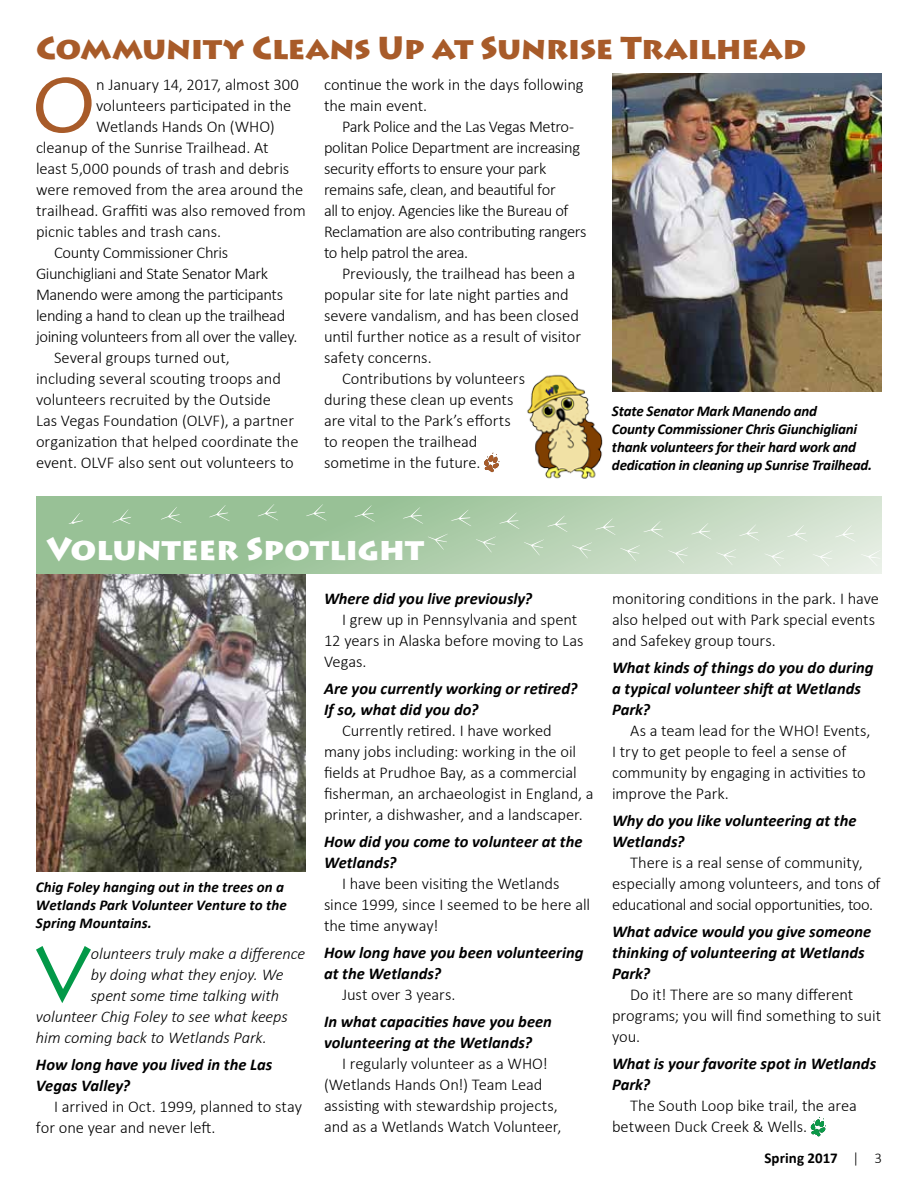
<style>
.page{position:relative;width:918px;height:1188px;background:#fff}
.page>*{position:absolute;margin:0;border:0;box-sizing:border-box;transform-origin:0 0}
.t1{font:76.2px "Lithos Pro";color:#039948}
.t2{font:76.2px "Lithos Pro";color:#a85b29}
.t3{font:900 31.5px "Lithos Pro";letter-spacing:-.015em;color:#a85b29}
.t4{font:900 31.5px "Lithos Pro";letter-spacing:-.005em;color:#fff}
.t5{font:300 16.5px/21px "Calibri";letter-spacing:-.005em;color:#000}
.t6{font:italic 700 16.5px/21px "Calibri";color:#000}
.t7{font:300 16.5px/21px "Calibri";letter-spacing:-.025em;color:#000}
.t8{font:italic 300 16.5px "Calibri";letter-spacing:-.005em;color:#000}
.t9{font:italic 700 15px/18px "Calibri";letter-spacing:-.015em;color:#000}
.t10{font:italic 700 15px/18px "Calibri";letter-spacing:.005em;color:#000}
.t11{font:700 15px "Calibri";letter-spacing:.005em;color:#000}
.s1{font-weight:300}
</style>
<div class="page">
<svg style="left:811px;top:1117px;width:15px;height:19px"></svg>
<img style="left:36px;top:574px;width:270px;height:298px">
<img style="left:612px;top:73px;width:270px;height:318px">
<svg style="left:36px;top:497px;width:846px;height:77px;background:#b0cead"></svg>
<svg style="left:484px;top:453px;width:15px;height:19px"></svg>
<svg style="left:64px;top:513px;width:21px;height:16px"></svg>
<svg style="left:54px;top:539px;width:9px;height:17px"></svg>
<svg style="left:112px;top:509px;width:21px;height:16px"></svg>
<svg style="left:91px;top:536px;width:20px;height:16px"></svg>
<svg style="left:161px;top:507px;width:21px;height:16px"></svg>
<svg style="left:139px;top:533px;width:20px;height:16px"></svg>
<svg style="left:209px;top:505px;width:21px;height:16px"></svg>
<svg style="left:187px;top:530px;width:20px;height:17px"></svg>
<svg style="left:257px;top:504px;width:21px;height:16px"></svg>
<svg style="left:235px;top:529px;width:20px;height:17px"></svg>
<svg style="left:306px;top:504px;width:21px;height:16px"></svg>
<svg style="left:284px;top:529px;width:19px;height:17px"></svg>
<svg style="left:354px;top:505px;width:21px;height:17px"></svg>
<svg style="left:332px;top:530px;width:20px;height:16px"></svg>
<svg style="left:403px;top:507px;width:20px;height:17px"></svg>
<svg style="left:380px;top:531px;width:20px;height:17px"></svg>
<svg style="left:451px;top:510px;width:21px;height:16px"></svg>
<svg style="left:428px;top:534px;width:20px;height:16px"></svg>
<svg style="left:499px;top:512px;width:21px;height:17px"></svg>
<svg style="left:476px;top:536px;width:20px;height:17px"></svg>
<svg style="left:547px;top:515px;width:21px;height:17px"></svg>
<svg style="left:524px;top:539px;width:20px;height:17px"></svg>
<svg style="left:595px;top:518px;width:21px;height:17px"></svg>
<svg style="left:572px;top:542px;width:20px;height:17px"></svg>
<svg style="left:643px;top:521px;width:21px;height:16px"></svg>
<svg style="left:620px;top:545px;width:20px;height:16px"></svg>
<svg style="left:691px;top:523px;width:21px;height:16px"></svg>
<svg style="left:668px;top:547px;width:20px;height:17px"></svg>
<svg style="left:739px;top:524px;width:21px;height:17px"></svg>
<svg style="left:716px;top:549px;width:20px;height:16px"></svg>
<svg style="left:787px;top:525px;width:21px;height:16px"></svg>
<svg style="left:765px;top:550px;width:19px;height:16px"></svg>
<svg style="left:835px;top:525px;width:21px;height:16px"></svg>
<svg style="left:813px;top:550px;width:20px;height:17px"></svg>
<svg style="left:861px;top:550px;width:20px;height:16px"></svg>
<img style="left:527px;top:374px;width:76px;height:105px">
<h2 class="t3" style="left:36px;top:28px;width:772px">Community Cleans Up at Sunrise Trailhead</h2>
<h1 class="t2" style="left:31px;top:62px;width:66px">O</h1>
<p class="t5" style="left:96px;top:74px;width:204px">n January 14, 2017, almost 300</p>
<p class="t5" style="left:96px;top:95px;width:197px">volunteers participated in the</p>
<p class="t5" style="left:96px;top:116px;width:180px">Wetlands Hands On (WHO)</p>
<p class="t5" style="left:36px;top:137px;width:234px">cleanup of the Sunrise Trailhead. At</p>
<p class="t5" style="left:36px;top:158px;width:255px">least 5,000 pounds of trash and debris</p>
<p class="t5" style="left:36px;top:179px;width:269px">were removed from the area around the</p>
<p class="t5" style="left:36px;top:200px;width:271px">trailhead. Graffiti was also removed from</p>
<p class="t5" style="left:36px;top:221px;width:187px">picnic tables and trash cans.</p>
<p class="t7" style="left:54px;top:242px;width:176px">County Commissioner Chris</p>
<p class="t7" style="left:36px;top:263px;width:234px">Giunchigliani and State Senator Mark</p>
<p class="t7" style="left:36px;top:284px;width:249px">Manendo were among the participants</p>
<p class="t7" style="left:36px;top:305px;width:251px">lending a hand to clean up the trailhead</p>
<p class="t7" style="left:36px;top:326px;width:263px">joining volunteers from all over the valley.</p>
<p class="t5" style="left:54px;top:347px;width:177px">Several groups turned out,</p>
<p class="t5" style="left:36px;top:368px;width:247px">including several scouting troops and</p>
<p class="t5" style="left:36px;top:389px;width:236px">volunteers recruited by the Outside</p>
<p class="t5" style="left:36px;top:410px;width:260px">Las Vegas Foundation (OLVF), a partner</p>
<p class="t5" style="left:36px;top:431px;width:264px">organization that helped coordinate the</p>
<p class="t5" style="left:36px;top:452px;width:259px">event. OLVF also sent out volunteers to</p>
<p class="t5" style="left:324px;top:74px;width:261px">continue the work in the days following the main event.</p>
<p class="t7" style="left:324px;top:116px;width:264px;text-indent:18px">Park Police and the Las Vegas Metro&shy;politan Police Department are increasing security efforts to ensure your park remains safe, clean, and beautiful for<br>all to enjoy. Agencies like the Bureau of Reclamation are also contributing rangers to help patrol the area.</p>
<p class="t5" style="left:342px;top:263px;width:235px">Previously, the trailhead has been a</p>
<p class="t5" style="left:324px;top:284px;width:246px">popular site for late night parties and</p>
<p class="t5" style="left:324px;top:305px;width:256px">severe vandalism, and has been closed</p>
<p class="t5" style="left:324px;top:326px;width:259px">until further notice as a result of visitor</p>
<p class="t5" style="left:324px;top:347px;width:109px">safety concerns.</p>
<p class="t5" style="left:342px;top:368px;width:185px">Contributions by volunteers</p>
<p class="t5" style="left:324px;top:389px;width:191px">during these clean up events</p>
<p class="t5" style="left:324px;top:410px;width:189px">are vital to the Park’s efforts</p>
<p class="t5" style="left:324px;top:431px;width:155px">to reopen the trailhead</p>
<p class="t5" style="left:324px;top:452px;width:158px">sometime in the future.</p>
<p class="t9" style="left:612px;top:402px;width:262px">State Senator Mark Manendo and<br>County Commissioner Chris Giunchigliani thank volunteers for their hard work and dedication in cleaning up Sunrise Trailhead.</p>
<h2 class="t4" style="left:46px;top:530px;width:379px">Volunteer Spotlight</h2>
<p class="t10" style="left:36px;top:878px;width:252px">Chig Foley hanging out in the trees on a<br>Wetlands Park Volunteer Venture to the<br>Spring Mountains.</p>
<h1 class="t1" style="left:35px;top:930px;width:57px">V</h1>
<p class="t8" style="left:91px;top:943px;width:216px">olunteers truly make a difference</p>
<p class="t8" style="left:91px;top:964px;width:194px">by doing what they enjoy. We</p>
<p class="t8" style="left:91px;top:985px;width:190px">spent some time talking with</p>
<p class="t8" style="left:36px;top:1006px;width:253px">volunteer Chig Foley to see what keeps</p>
<p class="t8" style="left:36px;top:1027px;width:232px">him coming back to Wetlands Park.</p>
<p class="t6" style="left:36px;top:1054px;width:238px">How long have you lived in the Las<br>Vegas Valley?</p>
<p class="t5" style="left:36px;top:1095px;width:267px;text-indent:18px">I arrived in Oct. 1999, planned to stay for one year and never left.</p>
<p class="t6" style="left:324px;top:588px;width:210px">Where did you live previously?</p>
<p class="t5" style="left:324px;top:609px;width:261px;text-indent:18px">I grew up in Pennsylvania and spent<br>12 years in Alaska before moving to Las<br>Vegas.</p>
<p class="t6" style="left:324px;top:678px;width:255px">Are you currently working or retired?<br>If so, what did you do?</p>
<p class="t5" style="left:324px;top:720px;width:271px;text-indent:18px">Currently retired. I have worked<br>many jobs including: working in the oil fields at Prudhoe Bay, as a commercial fisherman, an archaeologist in England, a printer, a dishwasher, and a landscaper.</p>
<p class="t6" style="left:324px;top:831px;width:260px">How did you come to volunteer at the<br>Wetlands?</p>
<p class="t5" style="left:324px;top:873px;width:268px;text-indent:18px">I have been visiting the Wetlands since 1999, since I seemed to be here all the time anyway!</p>
<p class="t6" style="left:324px;top:942px;width:261px">How long have you been volunteering at the Wetlands?</p>
<p class="t5" style="left:342px;top:984px;width:115px">Just over 3 years.</p>
<p class="t6" style="left:324px;top:1011px;width:229px">In what capacities have you been volunteering at the Wetlands?</p>
<p class="t5" style="left:324px;top:1053px;width:239px;text-indent:18px">I regularly volunteer as a WHO! (Wetlands Hands On!) Team Lead assisting with stewardship projects, and as a Wetlands Watch Volunteer,</p>
<p class="t5" style="left:612px;top:588px;width:269px">monitoring conditions in the park. I have also helped out with Park special events and Safekey group tours.</p>
<p class="t6" style="left:612px;top:657px;width:263px">What kinds of things do you do during a typical volunteer shift at Wetlands<br>Park?</p>
<p class="t5" style="left:612px;top:720px;width:260px;text-indent:18px">As a team lead for the WHO! Events,<br>I try to get people to feel a sense of community by engaging in activities to improve the Park.</p>
<p class="t6" style="left:612px;top:810px;width:246px">Why do you like volunteering at the<br>Wetlands?</p>
<p class="t5" style="left:612px;top:852px;width:270px;text-align:center">There is a real sense of community, especially among volunteers, and tons of educational and social opportunities, too.</p>
<p class="t6" style="left:612px;top:921px;width:261px">What advice would you give someone thinking of volunteering at Wetlands<br>Park?</p>
<p class="t5" style="left:612px;top:984px;width:271px;text-indent:18px">Do it! There are so many different programs; you will find something to suit you.</p>
<p class="t6" style="left:612px;top:1053px;width:266px">What is your favorite spot in Wetlands<br>Park?</p>
<p class="t5" style="left:612px;top:1095px;width:246px;text-indent:18px">The South Loop bike trail, the area between Duck Creek &amp; Wells.</p>
<p class="t11" style="left:764px;top:1149px;width:119px">Spring 2017 <span class="s1">| 3</span></p>
</div>
